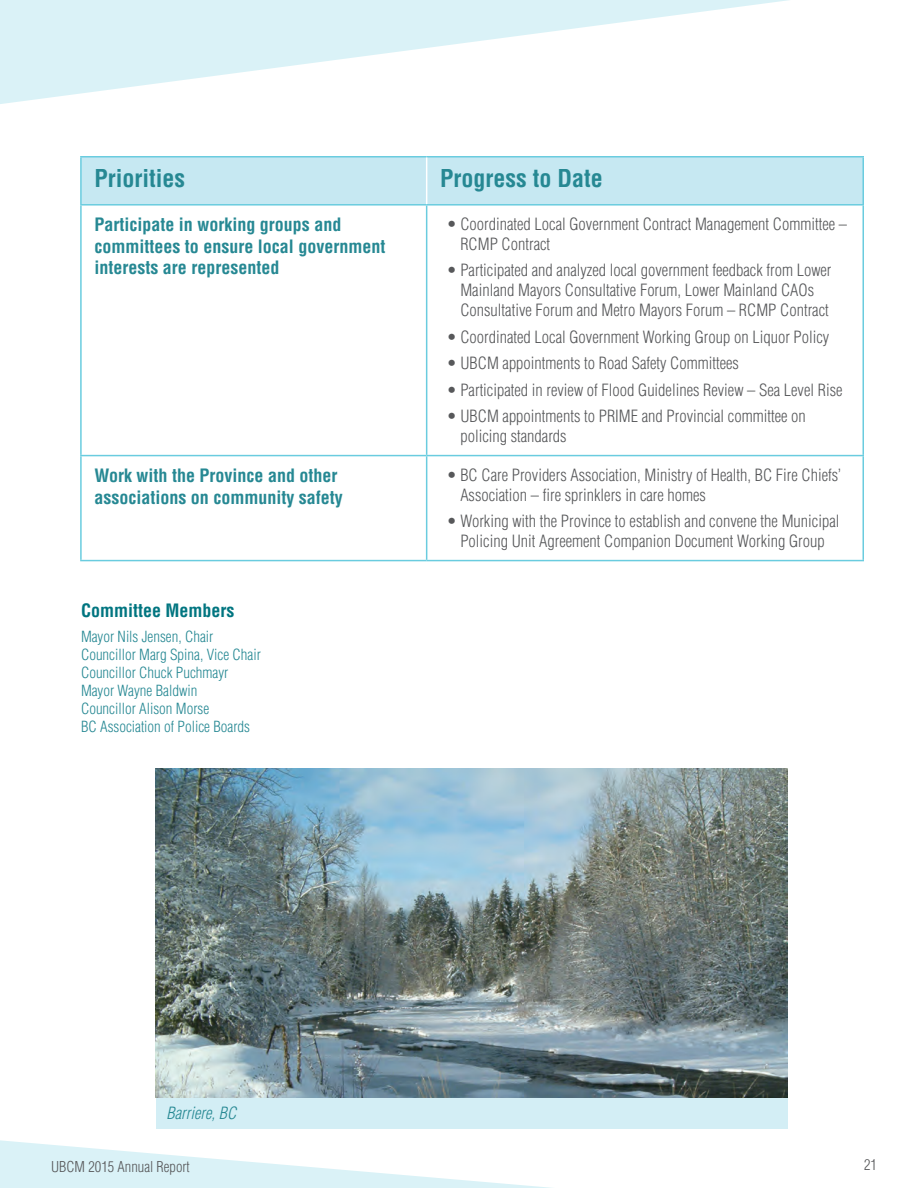
<style>
.page{position:relative;width:918px;height:1188px;background:#fff}
.page>*{position:absolute;margin:0;border:0;box-sizing:border-box;transform-origin:0 0}
.t1{font:700 condensed 24px "Helvetica LT Std";color:#268893}
.t2{font:700 condensed 18px/21.6px "Helvetica LT Std";color:#268893}
.t3{font:700 condensed 18px "Helvetica LT Std";color:#007580}
.t4{font:300 condensed 16.5px/19.8px "Helvetica LT Std";color:#57585a}
.t5{font:italic 300 condensed 16.5px "Helvetica LT Std";color:#268893}
.t6{font:300 condensed 15px/18px "Helvetica LT Std";color:#268893}
.t7{font:300 condensed 14.7px "Helvetica LT Std";color:#57585a}
</style>
<div class="page">
<svg style="left:0;top:1078px;width:788px;height:110px"></svg>
<svg style="left:0;top:0;width:789px;height:104px"></svg>
<img style="left:156px;top:769px;width:632px;height:329px">
<div style="left:156px;top:1098px;width:632px;height:30px;background:#d3eef5"></div>
<div style="left:82px;top:158px;width:780px;height:46px;background:#c6e8f2"></div>
<hr style="left:80px;top:156px;width:347px;height:2px;background:#6accdf">
<hr style="left:80px;top:158px;width:2px;height:46px;background:#6accdf">
<hr style="left:80px;top:204px;width:347px;height:2px;background:#6accdf">
<hr style="left:80px;top:206px;width:2px;height:249px;background:#6accdf">
<hr style="left:427px;top:204px;width:437px;height:2px;background:#6accdf">
<hr style="left:426px;top:206px;width:1px;height:249px;background:#6accdf">
<hr style="left:862px;top:206px;width:2px;height:249px;background:#6accdf">
<hr style="left:80px;top:455px;width:347px;height:1px;background:#6accdf">
<hr style="left:80px;top:456px;width:2px;height:104px;background:#6accdf">
<hr style="left:427px;top:455px;width:437px;height:1px;background:#6accdf">
<hr style="left:426px;top:456px;width:1px;height:104px;background:#6accdf">
<hr style="left:862px;top:456px;width:2px;height:104px;background:#6accdf">
<hr style="left:80px;top:560px;width:347px;height:1px;background:#6accdf">
<hr style="left:427px;top:560px;width:437px;height:1px;background:#6accdf">
<hr style="left:427px;top:156px;width:437px;height:2px;background:#6accdf">
<hr style="left:862px;top:158px;width:2px;height:46px;background:#6accdf">
<hr style="left:426px;top:158px;width:1px;height:46px;background:#fff">
<h1 class="t1" style="left:94px;top:164px;width:92px">Priorities</h1>
<h1 class="t1" style="left:440px;top:164px;width:164px">Progress to Date</h1>
<p class="t2" style="left:94px;top:214px;width:292px">Participate in working groups and committees to ensure local government interests are represented</p>
<p class="t4" style="left:460px;top:214px;width:388px;text-indent:-13px">• Coordinated Local Government Contract Management Committee –<br>RCMP Contract</p>
<p class="t4" style="left:460px;top:261px;width:373px;text-indent:-13px">• Participated and analyzed local government feedback from Lower<br>Mainland Mayors Consultative Forum, Lower Mainland CAOs<br>Consultative Forum and Metro Mayors Forum – RCMP Contract</p>
<p class="t4" style="left:447px;top:327px;width:384px">• Coordinated Local Government Working Group on Liquor Policy</p>
<p class="t4" style="left:447px;top:353px;width:294px">• UBCM appointments to Road Safety Committees</p>
<p class="t4" style="left:447px;top:380px;width:397px">• Participated in review of Flood Guidelines Review – Sea Level Rise</p>
<p class="t4" style="left:460px;top:406px;width:347px;text-indent:-13px">• UBCM appointments to PRIME and Provincial committee on policing standards</p>
<p class="t2" style="left:94px;top:465px;width:250px">Work with the Province and other associations on community safety</p>
<p class="t4" style="left:460px;top:465px;width:382px;text-indent:-13px">• BC Care Providers Association, Ministry of Health, BC Fire Chiefs’<br>Association – fire sprinklers in care homes</p>
<p class="t4" style="left:447px;top:511px;width:394px;text-align:center">• Working with the Province to establish and convene the Municipal<br>Policing Unit Agreement Companion Document Working Group</p>
<p class="t3" style="left:81px;top:599px;width:155px">Committee Members</p>
<p class="t6" style="left:81px;top:627px;width:181px">Mayor Nils Jensen, Chair<br>Councillor Marg Spina, Vice Chair<br>Councillor Chuck Puchmayr<br>Mayor Wayne Baldwin<br>Councillor Alison Morse<br>BC Association of Police Boards</p>
<p class="t5" style="left:166px;top:1102px;width:71px">Barriere, BC</p>
<p class="t7" style="left:51px;top:1157px;width:140px">UBCM 2015 Annual Report</p>
<p class="t7" style="left:864px;top:1156px;width:14px">21</p>
</div>
